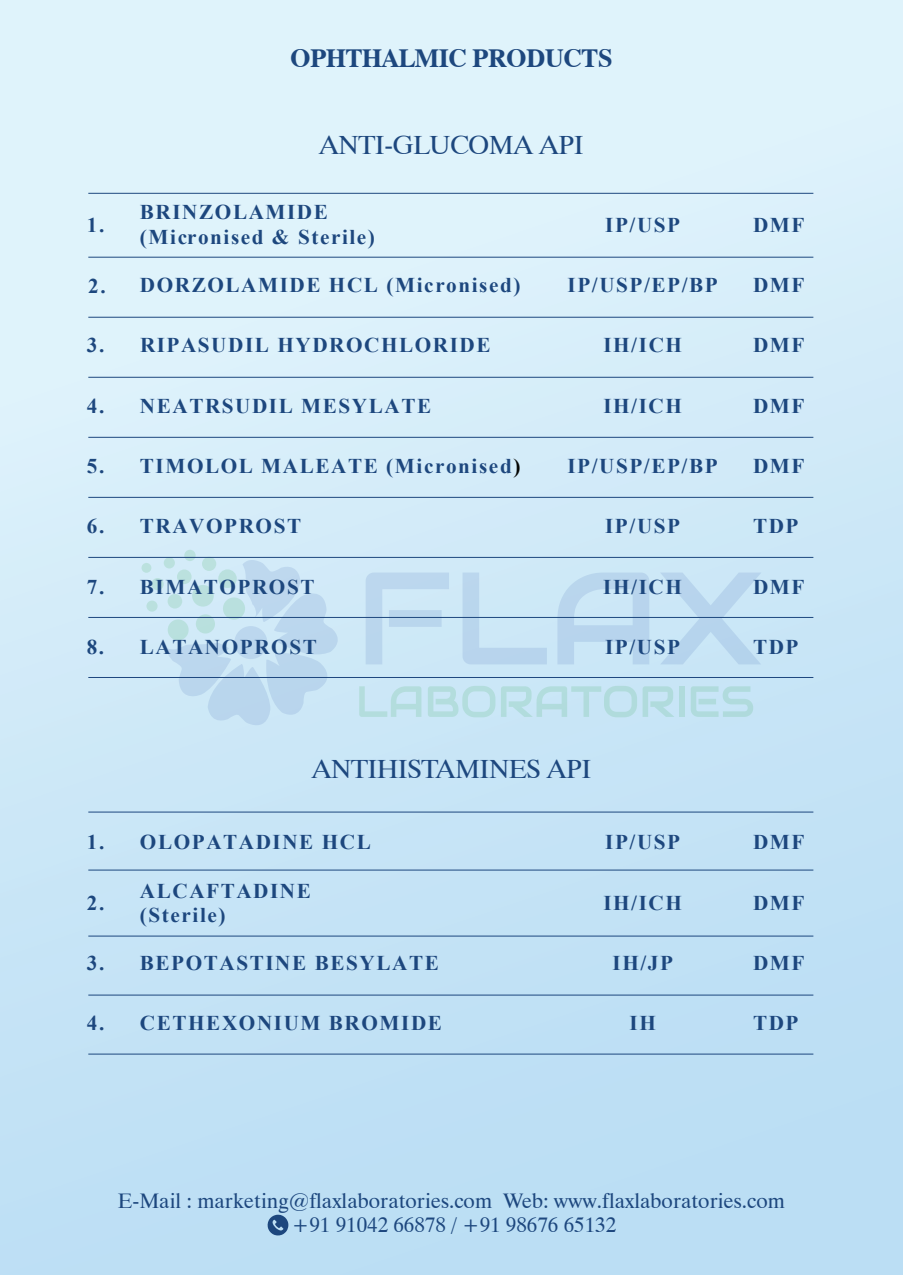
<style>
.page{position:relative;width:903px;height:1275px;background:#fff}
.page>*{position:absolute;margin:0;border:0;box-sizing:border-box;transform-origin:0 0}
.t1{font:26.25px "Dutch 801 BT";letter-spacing:-.02em;color:#1d477e}
.t2{font:700 26.25px "Dutch 801 BT";letter-spacing:-.02em;color:#1d477e}
.t3{font:700 21px/24.2px "Times New Roman";letter-spacing:.075em;color:#1d477e}
.t4{font:21px/24.7px "Dutch 801 BT";color:#1d477e;text-align:center}
.s1{color:#040503}
</style>
<div class="page">
<div style="left:0;top:0;width:903px;height:1275px;background:linear-gradient(to bottom,#e3f5fb,#b9dcf3)"></div>
<svg style="left:366px;top:572px;width:83px;height:92px;background:#c5e0f2"></svg>
<svg style="left:462px;top:572px;width:85px;height:92px;background:#c6e1f3"></svg>
<svg style="left:557px;top:572px;width:92px;height:92px;background:#c0dcf1"></svg>
<svg style="left:660px;top:572px;width:101px;height:92px;background:#c2def2"></svg>
<svg style="left:359px;top:686px;width:62px;height:31px;background:#c1e2ec"></svg>
<svg style="left:428px;top:686px;width:67px;height:31px;background:#bee1e9"></svg>
<svg style="left:501px;top:686px;width:173px;height:31px;background:#bde1ea"></svg>
<div style="left:679px;top:686px;width:5px;height:31px;background:#b0dbdd"></div>
<svg style="left:691px;top:686px;width:62px;height:31px;background:#badfe8"></svg>
<svg style="left:166px;top:558px;width:180px;height:167px;background:#c6e0f3"></svg>
<div style="left:234px;top:626px;width:33px;height:33px;background:#bbd7ee;border-radius:50%"></div>
<div style="left:168px;top:619px;width:21px;height:21px;background:#b9e0de;border-radius:50%"></div>
<div style="left:192px;top:585px;width:22px;height:22px;background:#bae0de;border-radius:50%"></div>
<div style="left:168px;top:594px;width:14px;height:15px;background:#bae0de;border-radius:50%"></div>
<div style="left:142px;top:563px;width:9px;height:10px;background:#bbe1de;border-radius:50%"></div>
<svg style="left:184px;top:550px;width:12px;height:11px"></svg>
<div style="left:164px;top:557px;width:11px;height:11px;background:#bbe1de;border-radius:50%"></div>
<div style="left:177px;top:569px;width:15px;height:15px;background:#bbe1de;border-radius:50%"></div>
<div style="left:202px;top:557px;width:14px;height:14px;background:#bbe1de;border-radius:50%"></div>
<div style="left:223px;top:597px;width:22px;height:23px;background:#b9e0de;border-radius:50%"></div>
<div style="left:218px;top:569px;width:19px;height:19px;background:#bae0de;border-radius:50%"></div>
<div style="left:146px;top:601px;width:12px;height:11px;background:#bae0de;border-radius:50%"></div>
<div style="left:151px;top:578px;width:13px;height:12px;background:#bbe1de;border-radius:50%"></div>
<div style="left:196px;top:614px;width:19px;height:19px;background:#b9e0de;border-radius:50%"></div>
<svg style="left:267px;top:1215px;width:21px;height:21px"></svg>
<hr style="left:88px;top:257px;width:725px;height:1px;background:#1d477e">
<hr style="left:88px;top:193px;width:725px;height:1px;background:#1d477e">
<hr style="left:88px;top:317px;width:725px;height:1px;background:#1d477e">
<hr style="left:88px;top:377px;width:725px;height:1px;background:#1d477e">
<hr style="left:88px;top:437px;width:725px;height:1px;background:#1d477e">
<hr style="left:88px;top:497px;width:725px;height:1px;background:#1d477e">
<hr style="left:88px;top:557px;width:725px;height:1px;background:#1d477e">
<hr style="left:88px;top:617px;width:725px;height:1px;background:#1d477e">
<hr style="left:88px;top:677px;width:725px;height:1px;background:#1d477e">
<hr style="left:88px;top:812px;width:725px;height:1px;background:#1d477e">
<hr style="left:88px;top:870px;width:725px;height:1px;background:#1d477e">
<hr style="left:88px;top:936px;width:725px;height:1px;background:#1d477e">
<hr style="left:88px;top:995px;width:725px;height:1px;background:#1d477e">
<hr style="left:88px;top:1054px;width:725px;height:1px;background:#1d477e">
<p class="t2" style="left:290px;top:42px;width:324px">OPHTHALMIC PRODUCTS</p>
<p class="t3" style="left:87px;top:212px;width:19px">1.</p>
<p class="t1" style="left:319px;top:129px;width:267px">ANTI-GLUCOMA API</p>
<p class="t3" style="left:140px;top:200px;width:236px">BRINZOLAMIDE (Micronised &amp; Sterile)</p>
<p class="t3" style="left:605px;top:212px;width:76px">IP/USP</p>
<p class="t3" style="left:753px;top:212px;width:53px">DMF</p>
<p class="t3" style="left:88px;top:272px;width:434px">2. DORZOLAMIDE HCL (Micronised)</p>
<p class="t3" style="left:567px;top:272px;width:152px">IP/USP/EP/BP</p>
<p class="t3" style="left:753px;top:272px;width:53px">DMF</p>
<p class="t3" style="left:87px;top:333px;width:405px">3. RIPASUDIL HYDROCHLORIDE</p>
<p class="t3" style="left:603px;top:333px;width:80px">IH/ICH</p>
<p class="t3" style="left:753px;top:333px;width:53px">DMF</p>
<p class="t3" style="left:87px;top:393px;width:346px">4. NEATRSUDIL MESYLATE</p>
<p class="t3" style="left:603px;top:393px;width:80px">IH/ICH</p>
<p class="t3" style="left:753px;top:393px;width:53px">DMF</p>
<p class="t3" style="left:87px;top:453px;width:435px">5. TIMOLOL MALEATE (Micronised<span class="s1">)</span></p>
<p class="t3" style="left:567px;top:453px;width:152px">IP/USP/EP/BP</p>
<p class="t3" style="left:753px;top:453px;width:53px">DMF</p>
<p class="t3" style="left:87px;top:514px;width:216px">6. TRAVOPROST</p>
<p class="t3" style="left:605px;top:514px;width:76px">IP/USP</p>
<p class="t3" style="left:753px;top:514px;width:47px">TDP</p>
<p class="t3" style="left:87px;top:574px;width:229px">7. BIMATOPROST</p>
<p class="t3" style="left:603px;top:574px;width:80px">IH/ICH</p>
<p class="t3" style="left:753px;top:574px;width:53px">DMF</p>
<p class="t3" style="left:87px;top:634px;width:232px">8. LATANOPROST</p>
<p class="t3" style="left:605px;top:634px;width:76px">IP/USP</p>
<p class="t3" style="left:753px;top:634px;width:47px">TDP</p>
<p class="t1" style="left:311px;top:753px;width:281px">ANTIHISTAMINES API</p>
<p class="t3" style="left:87px;top:829px;width:285px">1. OLOPATADINE HCL</p>
<p class="t3" style="left:605px;top:829px;width:76px">IP/USP</p>
<p class="t3" style="left:753px;top:829px;width:53px">DMF</p>
<p class="t3" style="left:87px;top:890px;width:19px">2.</p>
<p class="t3" style="left:140px;top:878px;width:172px">ALCAFTADINE (Sterile)</p>
<p class="t3" style="left:603px;top:890px;width:80px">IH/ICH</p>
<p class="t3" style="left:753px;top:890px;width:53px">DMF</p>
<p class="t3" style="left:87px;top:950px;width:354px">3. BEPOTASTINE BESYLATE</p>
<p class="t3" style="left:612px;top:950px;width:62px">IH/JP</p>
<p class="t3" style="left:753px;top:950px;width:53px">DMF</p>
<p class="t3" style="left:87px;top:1011px;width:356px">4. CETHEXONIUM BROMIDE</p>
<p class="t3" style="left:629px;top:1011px;width:28px">IH</p>
<p class="t3" style="left:753px;top:1011px;width:47px">TDP</p>
<p class="t4" style="left:118px;top:1188px;width:669px">E-Mail : marketing@flaxlaboratories.com Web: www.flaxlaboratories.com +91 91042 66878 / +91 98676 65132</p>
</div>
